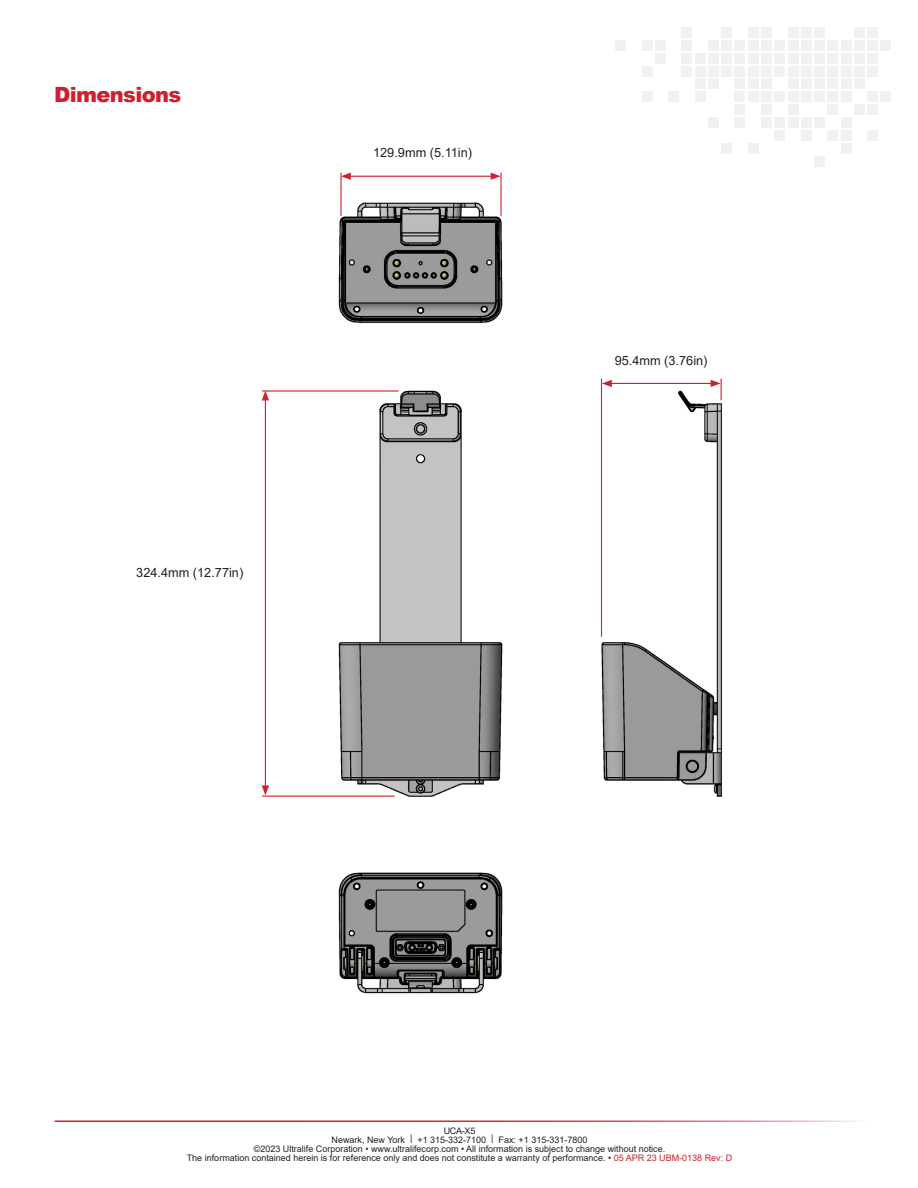
<style>
.page{position:relative;width:918px;height:1188px;background:#fff}
.page>*{position:absolute;margin:0;border:0;box-sizing:border-box;transform-origin:0 0}
.t1{font:900 21px "Arial";letter-spacing:-.03em;color:#cf202d}
.t2{font:12.75px "Arial";color:#231f20}
.t3{font:9px "Arial";color:#231f20}
.s1{color:#cf202d}
</style>
<div class="page">
<img style="left:316px;top:172px;width:407px;height:822px">
<hr style="left:349px;top:176px;width:144px;height:1px;background:#cf202d">
<svg style="left:342px;top:173px;width:9px;height:7px"></svg>
<svg style="left:491px;top:173px;width:9px;height:7px"></svg>
<hr style="left:340px;top:173px;width:2px;height:43px;background:#cf202d">
<hr style="left:500px;top:173px;width:2px;height:43px;background:#cf202d">
<hr style="left:609px;top:383px;width:104px;height:1px;background:#cf202d">
<svg style="left:602px;top:380px;width:10px;height:7px"></svg>
<svg style="left:711px;top:379px;width:11px;height:21px"></svg>
<hr style="left:601px;top:379px;width:1px;height:258px;background:#cf202d">
<hr style="left:262px;top:390px;width:137px;height:2px;background:#cf202d">
<hr style="left:265px;top:398px;width:1px;height:390px;background:#cf202d">
<svg style="left:262px;top:390px;width:7px;height:10px"></svg>
<svg style="left:262px;top:785px;width:7px;height:10px"></svg>
<hr style="left:262px;top:796px;width:133px;height:1px;background:#cf202d">
<div style="left:682px;top:27px;width:10px;height:10px;background:#f0f1f2"></div>
<div style="left:721px;top:27px;width:11px;height:10px;background:#f0f1f2"></div>
<div style="left:748px;top:27px;width:10px;height:10px;background:#f0f1f2"></div>
<div style="left:615px;top:40px;width:11px;height:10px;background:#f0f1f2"></div>
<div style="left:642px;top:40px;width:10px;height:10px;background:#f0f1f2"></div>
<div style="left:655px;top:40px;width:11px;height:10px;background:#f0f1f2"></div>
<div style="left:682px;top:40px;width:10px;height:10px;background:#f0f1f2"></div>
<div style="left:708px;top:40px;width:11px;height:10px;background:#f0f1f2"></div>
<div style="left:721px;top:40px;width:11px;height:10px;background:#f0f1f2"></div>
<div style="left:735px;top:40px;width:10px;height:10px;background:#f0f1f2"></div>
<div style="left:748px;top:40px;width:10px;height:10px;background:#f0f1f2"></div>
<div style="left:655px;top:53px;width:11px;height:10px;background:#f0f1f2"></div>
<div style="left:682px;top:53px;width:10px;height:10px;background:#f0f1f2"></div>
<div style="left:695px;top:53px;width:10px;height:10px;background:#f0f1f2"></div>
<div style="left:708px;top:53px;width:11px;height:10px;background:#f0f1f2"></div>
<div style="left:721px;top:53px;width:11px;height:10px;background:#f0f1f2"></div>
<div style="left:735px;top:53px;width:10px;height:10px;background:#f0f1f2"></div>
<div style="left:748px;top:53px;width:10px;height:10px;background:#f0f1f2"></div>
<div style="left:642px;top:66px;width:10px;height:10px;background:#f0f1f2"></div>
<div style="left:682px;top:66px;width:10px;height:10px;background:#f0f1f2"></div>
<div style="left:695px;top:66px;width:10px;height:10px;background:#f0f1f2"></div>
<div style="left:708px;top:66px;width:11px;height:10px;background:#f0f1f2"></div>
<div style="left:721px;top:66px;width:11px;height:10px;background:#f0f1f2"></div>
<div style="left:735px;top:66px;width:10px;height:10px;background:#f0f1f2"></div>
<div style="left:748px;top:66px;width:10px;height:10px;background:#f0f1f2"></div>
<div style="left:695px;top:79px;width:10px;height:10px;background:#f0f1f2"></div>
<div style="left:708px;top:79px;width:11px;height:10px;background:#f0f1f2"></div>
<div style="left:735px;top:79px;width:10px;height:10px;background:#f0f1f2"></div>
<div style="left:748px;top:79px;width:10px;height:10px;background:#f0f1f2"></div>
<div style="left:642px;top:92px;width:10px;height:10px;background:#f0f1f2"></div>
<div style="left:668px;top:92px;width:11px;height:10px;background:#f0f1f2"></div>
<div style="left:695px;top:92px;width:10px;height:10px;background:#f0f1f2"></div>
<div style="left:735px;top:92px;width:10px;height:10px;background:#f0f1f2"></div>
<div style="left:748px;top:92px;width:10px;height:10px;background:#f0f1f2"></div>
<div style="left:735px;top:105px;width:10px;height:10px;background:#f0f1f2"></div>
<div style="left:708px;top:118px;width:11px;height:10px;background:#f0f1f2"></div>
<div style="left:735px;top:118px;width:10px;height:10px;background:#f0f1f2"></div>
<div style="left:721px;top:143px;width:11px;height:11px;background:#f0f1f2"></div>
<div style="left:748px;top:143px;width:10px;height:11px;background:#f0f1f2"></div>
<div style="left:761px;top:27px;width:11px;height:10px;background:#f0f1f2"></div>
<div style="left:788px;top:27px;width:10px;height:10px;background:#f0f1f2"></div>
<div style="left:801px;top:27px;width:11px;height:10px;background:#f0f1f2"></div>
<div style="left:814px;top:27px;width:11px;height:10px;background:#f0f1f2"></div>
<div style="left:854px;top:27px;width:11px;height:10px;background:#f0f1f2"></div>
<div style="left:867px;top:27px;width:11px;height:10px;background:#f0f1f2"></div>
<div style="left:761px;top:40px;width:11px;height:10px;background:#f0f1f2"></div>
<div style="left:775px;top:40px;width:10px;height:10px;background:#f0f1f2"></div>
<div style="left:788px;top:40px;width:10px;height:10px;background:#f0f1f2"></div>
<div style="left:801px;top:40px;width:11px;height:10px;background:#f0f1f2"></div>
<div style="left:814px;top:40px;width:11px;height:10px;background:#f0f1f2"></div>
<div style="left:828px;top:40px;width:10px;height:10px;background:#f0f1f2"></div>
<div style="left:841px;top:40px;width:10px;height:10px;background:#f0f1f2"></div>
<div style="left:854px;top:40px;width:11px;height:10px;background:#f0f1f2"></div>
<div style="left:867px;top:40px;width:11px;height:10px;background:#f0f1f2"></div>
<div style="left:881px;top:40px;width:10px;height:10px;background:#f0f1f2"></div>
<div style="left:761px;top:53px;width:11px;height:10px;background:#f0f1f2"></div>
<div style="left:775px;top:53px;width:10px;height:10px;background:#f0f1f2"></div>
<div style="left:788px;top:53px;width:10px;height:10px;background:#f0f1f2"></div>
<div style="left:801px;top:53px;width:11px;height:10px;background:#f0f1f2"></div>
<div style="left:814px;top:53px;width:11px;height:10px;background:#f0f1f2"></div>
<div style="left:828px;top:53px;width:10px;height:10px;background:#f0f1f2"></div>
<div style="left:841px;top:53px;width:10px;height:10px;background:#f0f1f2"></div>
<div style="left:854px;top:53px;width:11px;height:10px;background:#f0f1f2"></div>
<div style="left:867px;top:53px;width:11px;height:10px;background:#f0f1f2"></div>
<div style="left:761px;top:66px;width:11px;height:10px;background:#f0f1f2"></div>
<div style="left:775px;top:66px;width:10px;height:10px;background:#f0f1f2"></div>
<div style="left:788px;top:66px;width:10px;height:10px;background:#f0f1f2"></div>
<div style="left:801px;top:66px;width:11px;height:10px;background:#f0f1f2"></div>
<div style="left:814px;top:66px;width:11px;height:10px;background:#f0f1f2"></div>
<div style="left:828px;top:66px;width:10px;height:10px;background:#f0f1f2"></div>
<div style="left:841px;top:66px;width:10px;height:10px;background:#f0f1f2"></div>
<div style="left:854px;top:66px;width:11px;height:10px;background:#f0f1f2"></div>
<div style="left:867px;top:66px;width:11px;height:10px;background:#f0f1f2"></div>
<div style="left:761px;top:79px;width:11px;height:10px;background:#f0f1f2"></div>
<div style="left:788px;top:79px;width:10px;height:10px;background:#f0f1f2"></div>
<div style="left:801px;top:79px;width:11px;height:10px;background:#f0f1f2"></div>
<div style="left:814px;top:79px;width:11px;height:10px;background:#f0f1f2"></div>
<div style="left:828px;top:79px;width:10px;height:10px;background:#f0f1f2"></div>
<div style="left:841px;top:79px;width:10px;height:10px;background:#f0f1f2"></div>
<div style="left:854px;top:79px;width:11px;height:10px;background:#f0f1f2"></div>
<div style="left:761px;top:92px;width:11px;height:10px;background:#f0f1f2"></div>
<div style="left:775px;top:92px;width:10px;height:10px;background:#f0f1f2"></div>
<div style="left:788px;top:92px;width:10px;height:10px;background:#f0f1f2"></div>
<div style="left:801px;top:92px;width:11px;height:10px;background:#f0f1f2"></div>
<div style="left:814px;top:92px;width:11px;height:10px;background:#f0f1f2"></div>
<div style="left:828px;top:92px;width:10px;height:10px;background:#f0f1f2"></div>
<div style="left:841px;top:92px;width:10px;height:10px;background:#f0f1f2"></div>
<div style="left:867px;top:92px;width:11px;height:10px;background:#f0f1f2"></div>
<div style="left:881px;top:92px;width:10px;height:10px;background:#f0f1f2"></div>
<div style="left:761px;top:105px;width:11px;height:10px;background:#f0f1f2"></div>
<div style="left:788px;top:105px;width:10px;height:10px;background:#f0f1f2"></div>
<div style="left:828px;top:105px;width:10px;height:10px;background:#f0f1f2"></div>
<div style="left:854px;top:105px;width:11px;height:10px;background:#f0f1f2"></div>
<div style="left:867px;top:105px;width:11px;height:10px;background:#f0f1f2"></div>
<div style="left:761px;top:118px;width:11px;height:10px;background:#f0f1f2"></div>
<div style="left:775px;top:118px;width:10px;height:10px;background:#f0f1f2"></div>
<div style="left:788px;top:118px;width:10px;height:10px;background:#f0f1f2"></div>
<div style="left:801px;top:118px;width:11px;height:10px;background:#f0f1f2"></div>
<div style="left:814px;top:118px;width:11px;height:10px;background:#f0f1f2"></div>
<div style="left:841px;top:118px;width:10px;height:10px;background:#f0f1f2"></div>
<div style="left:775px;top:130px;width:10px;height:11px;background:#f0f1f2"></div>
<div style="left:801px;top:130px;width:11px;height:11px;background:#f0f1f2"></div>
<div style="left:828px;top:130px;width:10px;height:11px;background:#f0f1f2"></div>
<div style="left:841px;top:130px;width:10px;height:11px;background:#f0f1f2"></div>
<div style="left:867px;top:130px;width:11px;height:11px;background:#f0f1f2"></div>
<div style="left:841px;top:143px;width:10px;height:11px;background:#f0f1f2"></div>
<div style="left:814px;top:156px;width:11px;height:11px;background:#f0f1f2"></div>
<hr style="left:55px;top:1121px;width:810px;height:1px;background:#cf202d">
<p class="t1" style="left:54px;top:79px;width:129px">Dimensions</p>
<p class="t2" style="left:373px;top:144px;width:100px">129.9mm (5.11in)</p>
<p class="t2" style="left:136px;top:564px;width:108px">324.4mm (12.77in)</p>
<p class="t2" style="left:615px;top:352px;width:94px">95.4mm (3.76in)</p>
<p class="t3" style="left:444px;top:1124px;width:33px">UCA-X5</p>
<p class="t3" style="left:332px;top:1133px;width:257px">Newark, New York | +1 315-332-7100 | Fax: +1 315-331-7800</p>
<p class="t3" style="left:254px;top:1142px;width:413px">©2023 Ultralife Corporation • www.ultralifecorp.com • All information is subject to change without notice.</p>
<p class="t3" style="left:187px;top:1151px;width:547px">The information contained herein is for reference only and does not constitute a warranty of performance. • <span class="s1">05 APR 23 UBM-0138 Rev: D</span></p>
</div>
